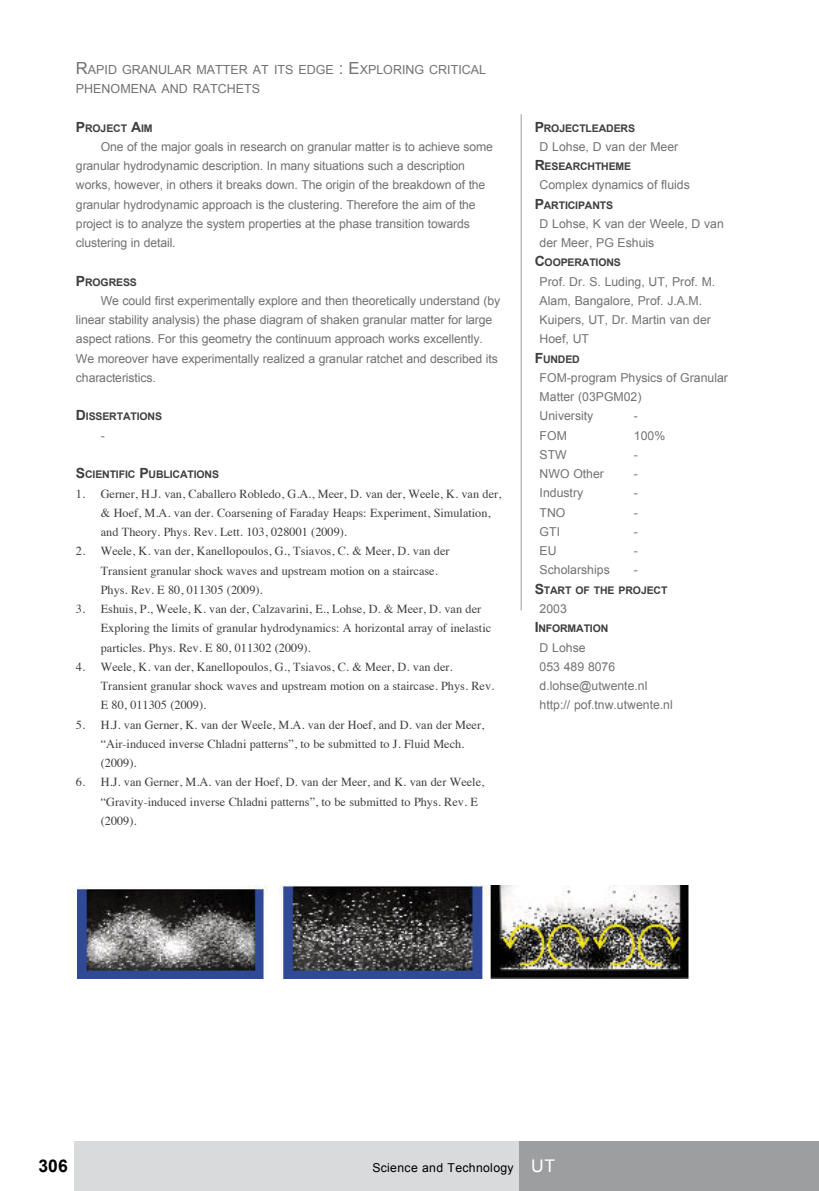
<style>
.page{position:relative;width:819px;height:1191px;background:#fff}
.page>*{position:absolute;margin:0;border:0;box-sizing:border-box;transform-origin:0 0}
.t1{font:700 17.5px "Arial";color:#000}
.t2{font:12.42px/19.2px "Arial";color:#707172}
.t3{font:12.25px/19.2px "Arial";letter-spacing:-.01em;color:#707172}
.t4{font:12.25px/19.2px "Times";color:#3e3d40}
.t5{font:12.25px "Arial";letter-spacing:.025em;color:#000}
.t6{font:700 10.5px "Arial";letter-spacing:-.015em;color:#3e3d40}
.s1{font-size:16.62px}
.s2{font-size:14px}
.s3{font-size:17.5px;color:#fff}
</style>
<div class="page">
<hr style="left:520px;top:114px;width:1px;height:496px;background:#9c9e9f">
<div style="left:518px;top:1141px;width:301px;height:50px;background:#9c9e9f"></div>
<div style="left:74px;top:1141px;width:444px;height:50px;background:#d9dadb"></div>
<img style="left:77px;top:885px;width:612px;height:94px">
<p class="t2" style="left:76px;top:60px;width:411px"><span class="s1">R</span>APID GRANULAR MATTER AT ITS EDGE <span class="s1">: E</span>XPLORING CRITICAL<br>PHENOMENA AND RATCHETS</p>
<p class="t6" style="left:76px;top:121px;width:78px"><span class="s2">P</span> ROJECT <span class="s2">A</span>IM</p>
<p class="t3" style="left:76px;top:137px;width:418px;text-indent:25px">One of the major goals in research on granular matter is to achieve some granular hydrodynamic description. In many situations such a description works, however, in others it breaks down. The origin of the breakdown of the granular hydrodynamic approach is the clustering. Therefore the aim of the project is to analyze the system properties at the phase transition towards clustering in detail.</p>
<p class="t6" style="left:76px;top:275px;width:62px"><span class="s2">P</span> ROGRESS</p>
<p class="t3" style="left:76px;top:291px;width:425px;text-indent:25px">We could first experimentally explore and then theoretically understand (by linear stability analysis) the phase diagram of shaken granular matter for large aspect rations. For this geometry the continuum approach works excellently.<br>We moreover have experimentally realized a granular ratchet and described its characteristics.</p>
<p class="t6" style="left:76px;top:409px;width:88px"><span class="s2">D</span> ISSERTATIONS</p>
<p class="t3" style="left:101px;top:426px;width:6px">-</p>
<p class="t6" style="left:76px;top:467px;width:144px"><span class="s2">S</span>CIENTIFIC <span class="s2">P</span>UBLICATIONS</p>
<p class="t4" style="left:101px;top:483px;width:402px;text-indent:-25px">1. Gerner, H.J. van, Caballero Robledo, G.A., Meer, D. van der, Weele, K. van der, &amp; Hoef, M.A. van der. Coarsening of Faraday Heaps: Experiment, Simulation, and Theory. Phys. Rev. Lett. 103, 028001 (2009).</p>
<p class="t4" style="left:101px;top:540px;width:350px;text-indent:-25px">2. Weele, K. van der, Kanellopoulos, G., Tsiavos, C. &amp; Meer, D. van der<br>Transient granular shock waves and upstream motion on a staircase.<br>Phys. Rev. E 80, 011305 (2009).</p>
<p class="t4" style="left:101px;top:598px;width:392px;text-indent:-25px">3. Eshuis, P., Weele, K. van der, Calzavarini, E., Lohse, D. &amp; Meer, D. van der<br>Exploring the limits of granular hydrodynamics: A horizontal array of inelastic particles. Phys. Rev. E 80, 011302 (2009).</p>
<p class="t4" style="left:101px;top:656px;width:395px;text-indent:-25px">4. Weele, K. van der, Kanellopoulos, G., Tsiavos, C. &amp; Meer, D. van der.<br>Transient granular shock waves and upstream motion on a staircase. Phys. Rev.<br>E 80, 011305 (2009).</p>
<p class="t4" style="left:101px;top:713px;width:385px;text-indent:-25px">5. H.J. van Gerner, K. van der Weele, M.A. van der Hoef, and D. van der Meer, “Air-induced inverse Chladni patterns”, to be submitted to J. Fluid Mech. (2009).</p>
<p class="t4" style="left:101px;top:771px;width:385px;text-indent:-25px">6. H.J. van Gerner, M.A. van der Hoef, D. van der Meer, and K. van der Weele, “Gravity-induced inverse Chladni patterns”, to be submitted to Phys. Rev. E (2009).</p>
<p class="t6" style="left:534px;top:121px;width:102px"><span class="s2">P</span> ROJECTLEADERS</p>
<p class="t3" style="left:539px;top:137px;width:140px">D Lohse, D van der Meer</p>
<p class="t6" style="left:534px;top:159px;width:98px"><span class="s2">R</span>ESEARCHTHEME</p>
<p class="t3" style="left:539px;top:175px;width:152px">Complex dynamics of fluids</p>
<p class="t6" style="left:534px;top:198px;width:80px"><span class="s2">P</span>ARTICIPANTS</p>
<p class="t3" style="left:539px;top:214px;width:186px">D Lohse, K van der Weele, D van der Meer, PG Eshuis</p>
<p class="t6" style="left:534px;top:255px;width:88px"><span class="s2">C</span>OOPERATIONS</p>
<p class="t3" style="left:539px;top:272px;width:177px">Prof. Dr. S. Luding, UT, Prof. M.<br>Alam, Bangalore, Prof. J.A.M.<br>Kuipers, UT, Dr. Martin van der<br>Hoef, UT</p>
<p class="t6" style="left:534px;top:352px;width:47px"><span class="s2">F</span>UNDED</p>
<p class="t3" style="left:539px;top:368px;width:190px">FOM-program Physics of Granular<br>Matter (03PGM02)<br>University</p>
<p class="t3" style="left:634px;top:406px;width:6px">-</p>
<p class="t3" style="left:539px;top:426px;width:29px">FOM</p>
<p class="t3" style="left:634px;top:426px;width:33px">100%</p>
<p class="t3" style="left:539px;top:445px;width:29px">STW</p>
<p class="t3" style="left:634px;top:445px;width:6px">-</p>
<p class="t3" style="left:539px;top:464px;width:66px">NWO Other</p>
<p class="t3" style="left:634px;top:464px;width:6px">-</p>
<p class="t3" style="left:539px;top:483px;width:45px">Industry</p>
<p class="t3" style="left:634px;top:483px;width:6px">-</p>
<p class="t3" style="left:539px;top:503px;width:27px">TNO</p>
<p class="t3" style="left:634px;top:503px;width:6px">-</p>
<p class="t3" style="left:539px;top:522px;width:22px">GTI</p>
<p class="t3" style="left:634px;top:522px;width:6px">-</p>
<p class="t3" style="left:539px;top:541px;width:19px">EU</p>
<p class="t3" style="left:634px;top:541px;width:6px">-</p>
<p class="t3" style="left:539px;top:560px;width:72px">Scholarships</p>
<p class="t3" style="left:634px;top:560px;width:6px">-</p>
<p class="t6" style="left:534px;top:583px;width:134px"><span class="s2">S</span>TART OF THE PROJECT</p>
<p class="t3" style="left:539px;top:599px;width:29px">2003</p>
<p class="t6" style="left:534px;top:621px;width:75px"><span class="s2">I</span> NFORMATION</p>
<p class="t3" style="left:539px;top:637px;width:135px">D Lohse<br>053 489 8076 d.lohse@utwente.nl http:// pof.tnw.utwente.nl</p>
<h1 class="t1" style="left:39px;top:1153px;width:31px">306</h1>
<p class="t5" style="left:372px;top:1158px;width:184px">Science and Technology <span class="s3">UT</span></p>
</div>
